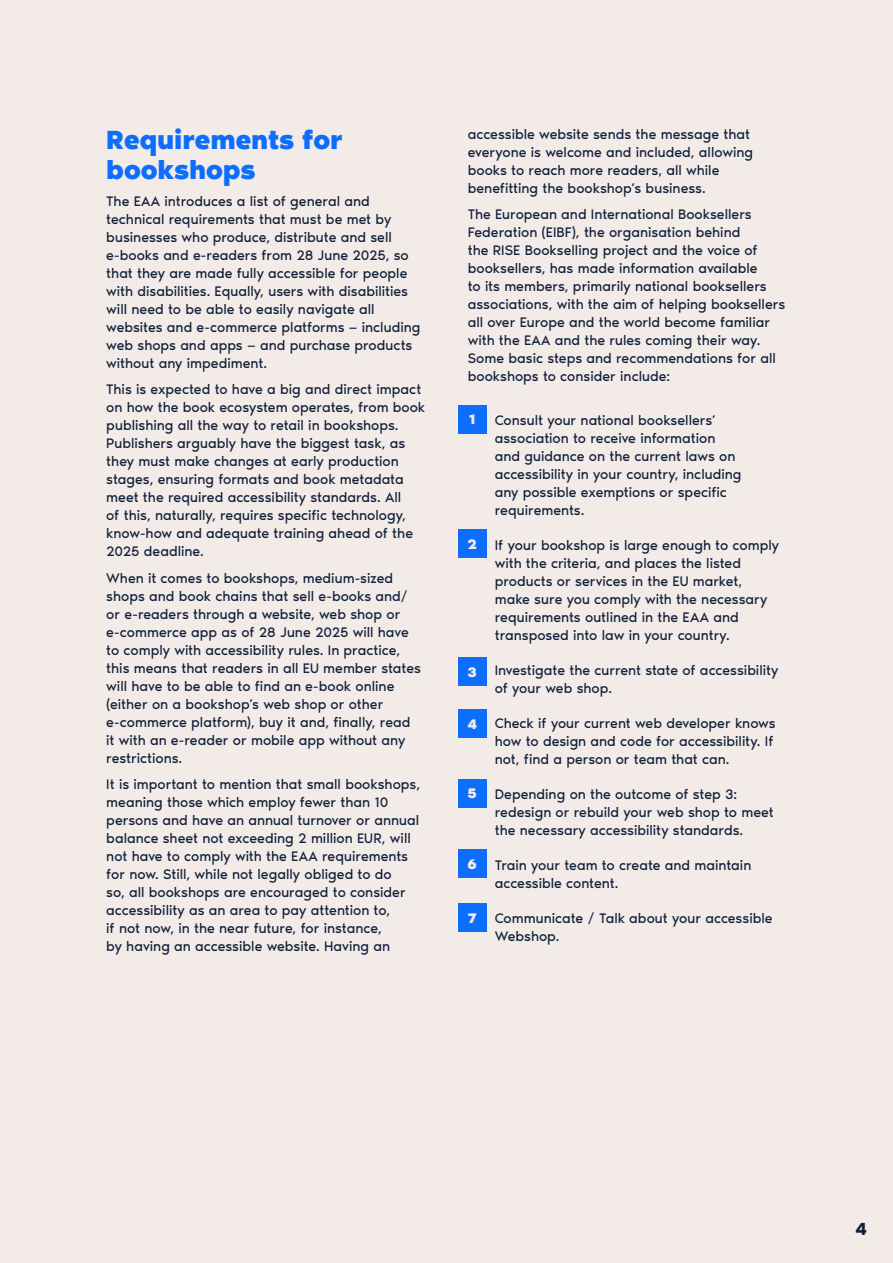
<style>
.page{position:relative;width:893px;height:1263px;background:#f2ebe8}
.page>*{position:absolute;margin:0;border:0;box-sizing:border-box;transform-origin:0 0}
.t1{font:700 27px/30px "Noir Pro";color:#0d6efc}
.t2{font:600 18px "Noir Pro";color:#12213b}
.t3{font:14.25px/18px "Noir Pro";color:#12213b}
.t4{font:700 14.25px "Noir Pro";color:#f2ebe8}
.s1{font-weight:700;color:#f2ebe8}
</style>
<div class="page">
<div style="left:458px;top:405px;width:28px;height:28px;background:#0d6efc"></div>
<div style="left:458px;top:529px;width:28px;height:29px;background:#0d6efc"></div>
<div style="left:458px;top:657px;width:28px;height:29px;background:#0d6efc"></div>
<div style="left:458px;top:710px;width:28px;height:28px;background:#0d6efc"></div>
<div style="left:458px;top:779px;width:28px;height:28px;background:#0d6efc"></div>
<div style="left:458px;top:850px;width:28px;height:28px;background:#0d6efc"></div>
<div style="left:458px;top:904px;width:28px;height:28px;background:#0d6efc"></div>
<h1 class="t1" style="left:106px;top:123px;width:238px">Requirements for bookshops</h1>
<p class="t3" style="left:106px;top:191px;width:316px">The EAA introduces a list of general and technical requirements that must be met by businesses who produce, distribute and sell e-books and e-readers from 28 June 2025, so that they are made fully accessible for people with disabilities. Equally, users with disabilities will need to be able to easily navigate all websites and e-commerce platforms — including web shops and apps — and purchase products without any impediment.</p>
<p class="t3" style="left:106px;top:379px;width:320px">This is expected to have a big and direct impact on how the book ecosystem operates, from book publishing all the way to retail in bookshops.<br>Publishers arguably have the biggest task, as they must make changes at early production stages, ensuring formats and book metadata meet the required accessibility standards. All<br>of this, naturally, requires specific technology, know-how and adequate training ahead of the 2025 deadline.</p>
<p class="t3" style="left:106px;top:568px;width:316px">When it comes to bookshops, medium-sized shops and book chains that sell e-books and/ or e-readers through a website, web shop or e-commerce app as of 28 June 2025 will have to comply with accessibility rules. In practice, this means that readers in all EU member states will have to be able to find an e-book online (either on a bookshop’s web shop or other e-commerce platform), buy it and, finally, read it with an e-reader or mobile app without any restrictions.</p>
<p class="t3" style="left:106px;top:774px;width:315px">It is important to mention that small bookshops, meaning those which employ fewer than 10 persons and have an annual turnover or annual balance sheet not exceeding 2 million EUR, will not have to comply with the EAA requirements for now. Still, while not legally obliged to do<br>so, all bookshops are encouraged to consider accessibility as an area to pay attention to,<br>if not now, in the near future, for instance,<br>by having an accessible website. Having an</p>
<p class="t3" style="left:468px;top:124px;width:287px">accessible website sends the message that everyone is welcome and included, allowing books to reach more readers, all while benefitting the bookshop’s business.</p>
<p class="t3" style="left:468px;top:205px;width:319px">The European and International Booksellers Federation (EIBF), the organisation behind<br>the RISE Bookselling project and the voice of booksellers, has made information available<br>to its members, primarily national booksellers associations, with the aim of helping booksellers all over Europe and the world become familiar with the EAA and the rules coming their way.<br>Some basic steps and recommendations for all bookshops to consider include:</p>
<p class="t3" style="left:473px;top:410px;width:5px">.</p>
<p class="t3" style="left:495px;top:410px;width:248px">Consult your national booksellers’ association to receive information and guidance on the current laws on accessibility in your country, including any possible exemptions or specific requirements.</p>
<p class="t3" style="left:495px;top:535px;width:286px;text-indent:-27px"><span class="s1">2</span>. If your bookshop is large enough to comply with the criteria, and places the listed products or services in the EU market, make sure you comply with the necessary requirements outlined in the EAA and transposed into law in your country.</p>
<p class="t3" style="left:495px;top:660px;width:285px;text-indent:-27px">3. Investigate the current state of accessibility of your web shop.</p>
<p class="t3" style="left:495px;top:713px;width:282px;text-indent:-27px"><span class="s1">4</span>. Check if your current web developer knows how to design and code for accessibility. If not, find a person or team that can.</p>
<p class="t3" style="left:495px;top:784px;width:280px;text-indent:-27px"><span class="s1">5</span>. Depending on the outcome of step 3: redesign or rebuild your web shop to meet the necessary accessibility standards.</p>
<p class="t3" style="left:495px;top:855px;width:258px;text-indent:-27px"><span class="s1">6</span>. Train your team to create and maintain accessible content.</p>
<p class="t3" style="left:495px;top:908px;width:279px;text-indent:-20px">. Communicate / Talk about your accessible<br>Webshop.</p>
<p class="t4" style="left:469px;top:408px;width:8px">1</p>
<p class="t4" style="left:468px;top:660px;width:11px">3</p>
<p class="t4" style="left:468px;top:907px;width:10px">7</p>
<p class="t2" style="left:855px;top:1215px;width:14px">4</p>
</div>
